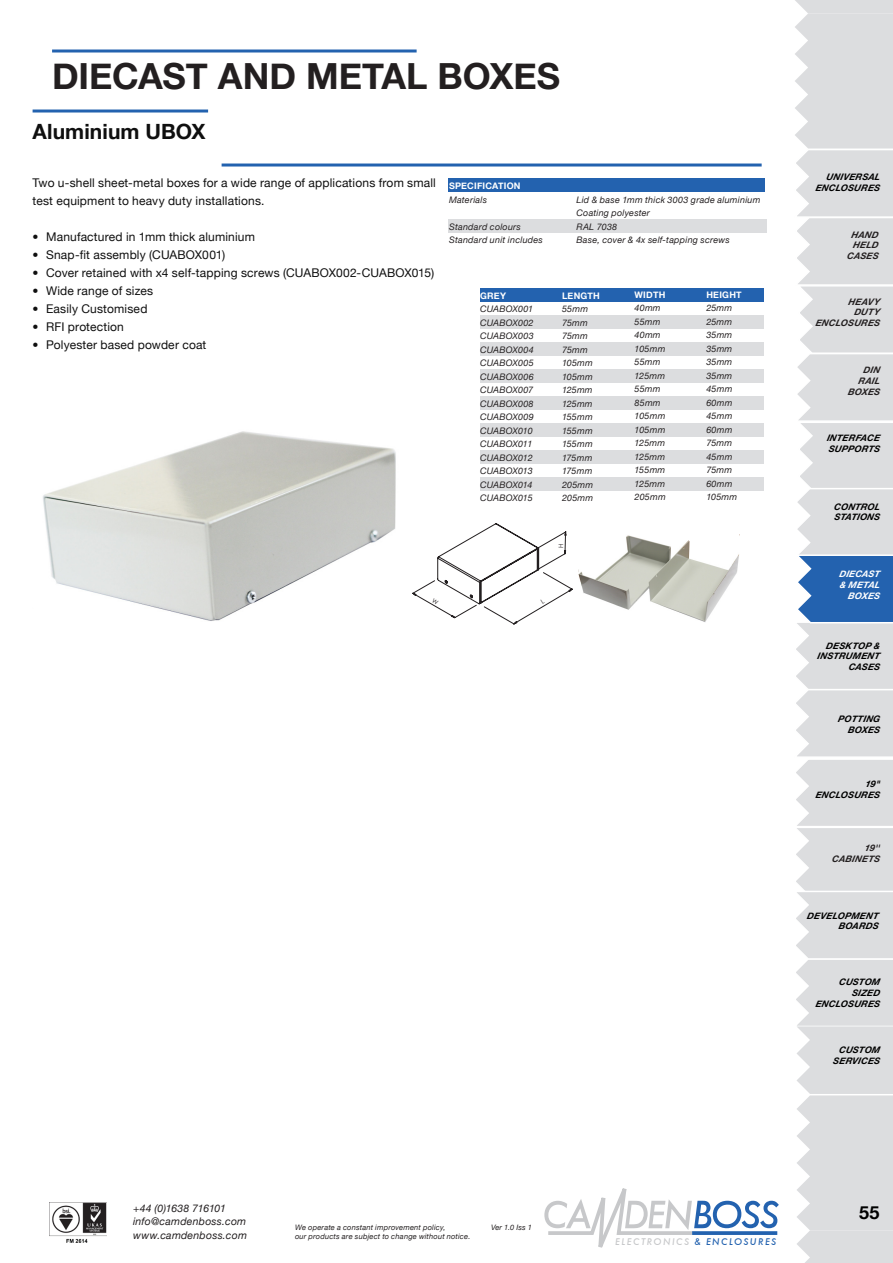
<style>
.page{position:relative;width:893px;height:1263px;background:#fff}
.page>*{position:absolute;margin:0;border:0;box-sizing:border-box;transform-origin:0 0}
.t1{font:700 36px "Helvetica Neue";color:#231f20}
.t2{font:700 21px "Helvetica Neue";letter-spacing:.005em;color:#0f0f0f}
.t3{font:700 18px "Helvetica Neue";color:#000}
.t4{font:12px/18px "Helvetica Neue";letter-spacing:.015em;color:#0f0f0f}
.t5{font:italic 10.5px "Helvetica Neue";letter-spacing:.02em;color:#231f20}
.t6{font:italic 10.5px "Helvetica Neue";letter-spacing:-.02em;color:#231f20}
.t7{font:italic 9px "Helvetica Neue";letter-spacing:.02em;color:#231f20}
.t8{font:italic 700 9px "Helvetica Neue";letter-spacing:.025em;color:#000}
.t9{font:italic 700 9px "Helvetica Neue";letter-spacing:.03em;color:#231f20}
.t10{font:700 9px "Helvetica Neue";letter-spacing:.025em;color:#fff}
.t11{font:italic 500 9px "Futura";letter-spacing:.17em;color:#c7c8ca}
.t12{font:italic 700 9px "Helvetica Neue";color:#fff}
.t13{font:italic 7.5px "Helvetica Neue";letter-spacing:.025em;color:#231f20}
.s1{color:#2362af}
</style>
<div class="page">
<hr style="left:52px;top:50px;width:365px;height:3px;background:#2362af">
<svg style="left:544px;top:1188px;width:235px;height:60px"></svg>
<img style="left:50px;top:1202px;width:56px;height:40px">
<svg style="left:795px;top:0;width:98px;height:1263px;background:#d7dae0"></svg>
<div style="left:480px;top:477px;width:284px;height:13px;background:#dcdddf"></div>
<div style="left:480px;top:450px;width:284px;height:14px;background:#dcdddf"></div>
<div style="left:480px;top:423px;width:284px;height:13px;background:#dcdddf"></div>
<div style="left:480px;top:396px;width:284px;height:14px;background:#dcdddf"></div>
<div style="left:480px;top:342px;width:284px;height:14px;background:#dcdddf"></div>
<div style="left:480px;top:369px;width:284px;height:13px;background:#dcdddf"></div>
<div style="left:480px;top:315px;width:284px;height:13px;background:#dcdddf"></div>
<hr style="left:33px;top:110px;width:175px;height:3px;background:#2362af">
<hr style="left:222px;top:164px;width:540px;height:3px;background:#2362af">
<div style="left:480px;top:288px;width:284px;height:14px;background:#2362af"></div>
<div style="left:448px;top:219px;width:318px;height:13px;background:#dcdddf"></div>
<div style="left:448px;top:178px;width:317px;height:14px;background:#2362af"></div>
<img style="left:579px;top:535px;width:160px;height:87px">
<img style="left:43px;top:431px;width:353px;height:190px">
<svg style="left:412px;top:523px;width:161px;height:101px"></svg>
<p class="t1" style="left:52px;top:54px;width:510px">DIECAST AND METAL BOXES</p>
<p class="t2" style="left:33px;top:119px;width:174px">ALUMINIUM UBOX</p>
<p class="t4" style="left:33px;top:174px;width:405px">Two u-shell sheet-metal boxes for a wide range of applications from small test equipment to heavy duty installations.</p>
<p class="t4" style="left:33px;top:228px;width:224px">• Manufactured in 1mm thick aluminium</p>
<p class="t4" style="left:33px;top:246px;width:194px">• Snap-fit assembly (CUABOX001)</p>
<p class="t4" style="left:33px;top:264px;width:403px">• Cover retained with x4 self-tapping screws (CUABOX002-CUABOX015)</p>
<p class="t4" style="left:33px;top:282px;width:122px">• Wide range of sizes</p>
<p class="t4" style="left:33px;top:300px;width:116px">• Easily Customised</p>
<p class="t4" style="left:33px;top:318px;width:93px">• RFI protection</p>
<p class="t4" style="left:33px;top:336px;width:175px">• Polyester based powder coat</p>
<p class="t10" style="left:449px;top:180px;width:40px">SPECI FICATION</p>
<p class="t7" style="left:449px;top:194px;width:40px">Materials</p>
<p class="t7" style="left:449px;top:221px;width:73px">Standard colours</p>
<p class="t7" style="left:449px;top:235px;width:95px">Standard unit includes</p>
<p class="t10" style="left:480px;top:290px;width:28px">GREY</p>
<p class="t7" style="left:480px;top:304px;width:55px">CUABOX001</p>
<p class="t7" style="left:480px;top:317px;width:55px">CUABOX002</p>
<p class="t7" style="left:480px;top:331px;width:55px">CUABOX003</p>
<p class="t7" style="left:480px;top:344px;width:55px">CUABOX004</p>
<p class="t7" style="left:480px;top:358px;width:55px">CUABOX005</p>
<p class="t7" style="left:480px;top:371px;width:55px">CUABOX006</p>
<p class="t7" style="left:480px;top:385px;width:55px">CUABOX007</p>
<p class="t7" style="left:480px;top:398px;width:55px">CUABOX008</p>
<p class="t7" style="left:480px;top:412px;width:55px">CUABOX009</p>
<p class="t7" style="left:480px;top:425px;width:54px">CUABOX010</p>
<p class="t7" style="left:480px;top:439px;width:54px">CUABOX011</p>
<p class="t7" style="left:480px;top:452px;width:54px">CUABOX012</p>
<p class="t7" style="left:480px;top:466px;width:54px">CUABOX013</p>
<p class="t7" style="left:480px;top:479px;width:54px">CUABOX014</p>
<p class="t7" style="left:480px;top:493px;width:54px">CUABOX015</p>
<p class="t7" style="left:576px;top:194px;width:185px">Lid &amp; base 1mm thick 3003 grade aluminium</p>
<p class="t7" style="left:576px;top:207px;width:75px">Coating polyester</p>
<p class="t7" style="left:576px;top:221px;width:42px">RAL 7038</p>
<p class="t7" style="left:576px;top:234px;width:155px">Base, cover &amp; 4x self-tapping screws</p>
<p class="t10" style="left:562px;top:290px;width:13px">LENGT</p>
<p class="t10" style="left:593px;top:290px;width:8px">H</p>
<p class="t7" style="left:562px;top:304px;width:27px">55mm</p>
<p class="t7" style="left:562px;top:317px;width:27px">75mm</p>
<p class="t7" style="left:562px;top:331px;width:27px">75mm</p>
<p class="t7" style="left:562px;top:344px;width:27px">75mm</p>
<p class="t7" style="left:562px;top:358px;width:32px">105mm</p>
<p class="t7" style="left:562px;top:371px;width:32px">105mm</p>
<p class="t7" style="left:562px;top:385px;width:32px">125mm</p>
<p class="t7" style="left:562px;top:398px;width:32px">125mm</p>
<p class="t7" style="left:562px;top:412px;width:32px">155mm</p>
<p class="t7" style="left:562px;top:425px;width:32px">155mm</p>
<p class="t7" style="left:562px;top:439px;width:32px">155mm</p>
<p class="t7" style="left:562px;top:452px;width:32px">175mm</p>
<p class="t7" style="left:562px;top:466px;width:32px">175mm</p>
<p class="t7" style="left:562px;top:479px;width:33px">205mm</p>
<p class="t7" style="left:562px;top:493px;width:33px">205mm</p>
<p class="t10" style="left:634px;top:289px;width:32px">WIDTH</p>
<p class="t7" style="left:634px;top:303px;width:28px">40mm</p>
<p class="t7" style="left:634px;top:316px;width:27px">55mm</p>
<p class="t7" style="left:634px;top:330px;width:28px">40mm</p>
<p class="t7" style="left:634px;top:343px;width:32px">105mm</p>
<p class="t7" style="left:634px;top:357px;width:27px">55mm</p>
<p class="t7" style="left:634px;top:370px;width:32px">125mm</p>
<p class="t7" style="left:634px;top:384px;width:27px">55mm</p>
<p class="t7" style="left:634px;top:397px;width:28px">85mm</p>
<p class="t7" style="left:634px;top:411px;width:32px">105mm</p>
<p class="t7" style="left:634px;top:424px;width:32px">105mm</p>
<p class="t7" style="left:634px;top:438px;width:32px">125mm</p>
<p class="t7" style="left:634px;top:451px;width:32px">125mm</p>
<p class="t7" style="left:634px;top:465px;width:32px">155mm</p>
<p class="t7" style="left:634px;top:478px;width:32px">125mm</p>
<p class="t7" style="left:634px;top:492px;width:33px">205mm</p>
<p class="t10" style="left:706px;top:289px;width:7px">HEIG</p>
<p class="t10" style="left:729px;top:289px;width:14px">HT</p>
<p class="t7" style="left:706px;top:303px;width:27px">25mm</p>
<p class="t7" style="left:706px;top:316px;width:27px">25mm</p>
<p class="t7" style="left:706px;top:330px;width:27px">35mm</p>
<p class="t7" style="left:706px;top:343px;width:27px">35mm</p>
<p class="t7" style="left:706px;top:357px;width:27px">35mm</p>
<p class="t7" style="left:706px;top:370px;width:27px">35mm</p>
<p class="t7" style="left:706px;top:384px;width:27px">45mm</p>
<p class="t7" style="left:706px;top:397px;width:28px">60mm</p>
<p class="t7" style="left:706px;top:411px;width:27px">45mm</p>
<p class="t7" style="left:706px;top:424px;width:28px">60mm</p>
<p class="t7" style="left:706px;top:438px;width:27px">75mm</p>
<p class="t7" style="left:706px;top:451px;width:27px">45mm</p>
<p class="t7" style="left:706px;top:465px;width:27px">75mm</p>
<p class="t7" style="left:706px;top:478px;width:28px">60mm</p>
<p class="t7" style="left:706px;top:492px;width:32px">105mm</p>
<p class="t8" style="left:826px;top:171px;width:57px">UNIVERSA L</p>
<p class="t8" style="left:815px;top:182px;width:68px">ENCLOSURES</p>
<p class="t9" style="left:851px;top:229px;width:31px">HAN D</p>
<p class="t9" style="left:853px;top:240px;width:29px">HELD</p>
<p class="t9" style="left:847px;top:250px;width:8px">CASES</p>
<p class="t9" style="left:848px;top:296px;width:15px">HEAV</p>
<p class="t9" style="left:874px;top:296px;width:7px">Y</p>
<p class="t9" style="left:854px;top:307px;width:27px">DUTY</p>
<p class="t9" style="left:815px;top:317px;width:8px">ENCLOSURES</p>
<p class="t9" style="left:863px;top:364px;width:14px">DIN</p>
<p class="t9" style="left:858px;top:375px;width:7px">RAIL</p>
<p class="t9" style="left:848px;top:386px;width:28px">BOXES</p>
<p class="t8" style="left:827px;top:432px;width:43px">IN TER FACE</p>
<p class="t8" style="left:828px;top:443px;width:53px">SUPPOR TS</p>
<p class="t8" style="left:834px;top:501px;width:9px">CON</p>
<p class="t8" style="left:855px;top:501px;width:14px">TROL</p>
<p class="t8" style="left:834px;top:512px;width:30px">STATIONS</p>
<p class="t12" style="left:839px;top:568px;width:14px">DIECAS</p>
<p class="t12" style="left:874px;top:568px;width:7px">T</p>
<p class="t12" style="left:839px;top:579px;width:37px">&amp; ME TAL</p>
<p class="t12" style="left:848px;top:590px;width:28px">BOXES</p>
<p class="t8" style="left:826px;top:640px;width:57px">DESKTOP &amp;</p>
<p class="t8" style="left:817px;top:650px;width:65px">INSTRUMENT</p>
<p class="t8" style="left:848px;top:661px;width:35px">CA SES</p>
<p class="t8" style="left:838px;top:713px;width:45px">POTTING</p>
<p class="t8" style="left:848px;top:724px;width:36px">BOXES</p>
<p class="t8" style="left:865px;top:779px;width:18px">19"</p>
<p class="t8" style="left:815px;top:789px;width:8px">ENCLOSURES</p>
<p class="t9" style="left:864px;top:842px;width:19px">19''</p>
<p class="t9" style="left:832px;top:853px;width:49px">CABINETS</p>
<p class="t8" style="left:807px;top:910px;width:15px">DEVELO</p>
<p class="t8" style="left:845px;top:910px;width:15px">PMEN</p>
<p class="t8" style="left:873px;top:910px;width:7px">T</p>
<p class="t8" style="left:838px;top:921px;width:15px">BOAR</p>
<p class="t8" style="left:865px;top:921px;width:14px">DS</p>
<p class="t8" style="left:839px;top:976px;width:44px">CUSTOM</p>
<p class="t8" style="left:852px;top:987px;width:30px">SIZED</p>
<p class="t8" style="left:815px;top:998px;width:68px">ENCLOSURES</p>
<p class="t8" style="left:839px;top:1044px;width:44px">CUSTOM</p>
<p class="t8" style="left:833px;top:1055px;width:50px">SERVICES</p>
<p class="t6" style="left:133px;top:1202px;width:95px">+44 (0)1638 716101</p>
<p class="t5" style="left:133px;top:1215px;width:115px">info@camdenboss.com</p>
<p class="t5" style="left:133px;top:1229px;width:115px">www.camdenboss.com</p>
<p class="t13" style="left:295px;top:1223px;width:152px">We operate a constant improvement policy,</p>
<p class="t13" style="left:295px;top:1232px;width:177px">our products are subject to change without notice.</p>
<p class="t13" style="left:491px;top:1223px;width:42px">Ver 1.0 Iss 1</p>
<p class="t11" style="left:615px;top:1235px;width:163px">ELECTRONICS <span class="s1">&amp; ENCLOSURES</span></p>
<p class="t3" style="left:859px;top:1202px;width:22px">55</p>
</div>
